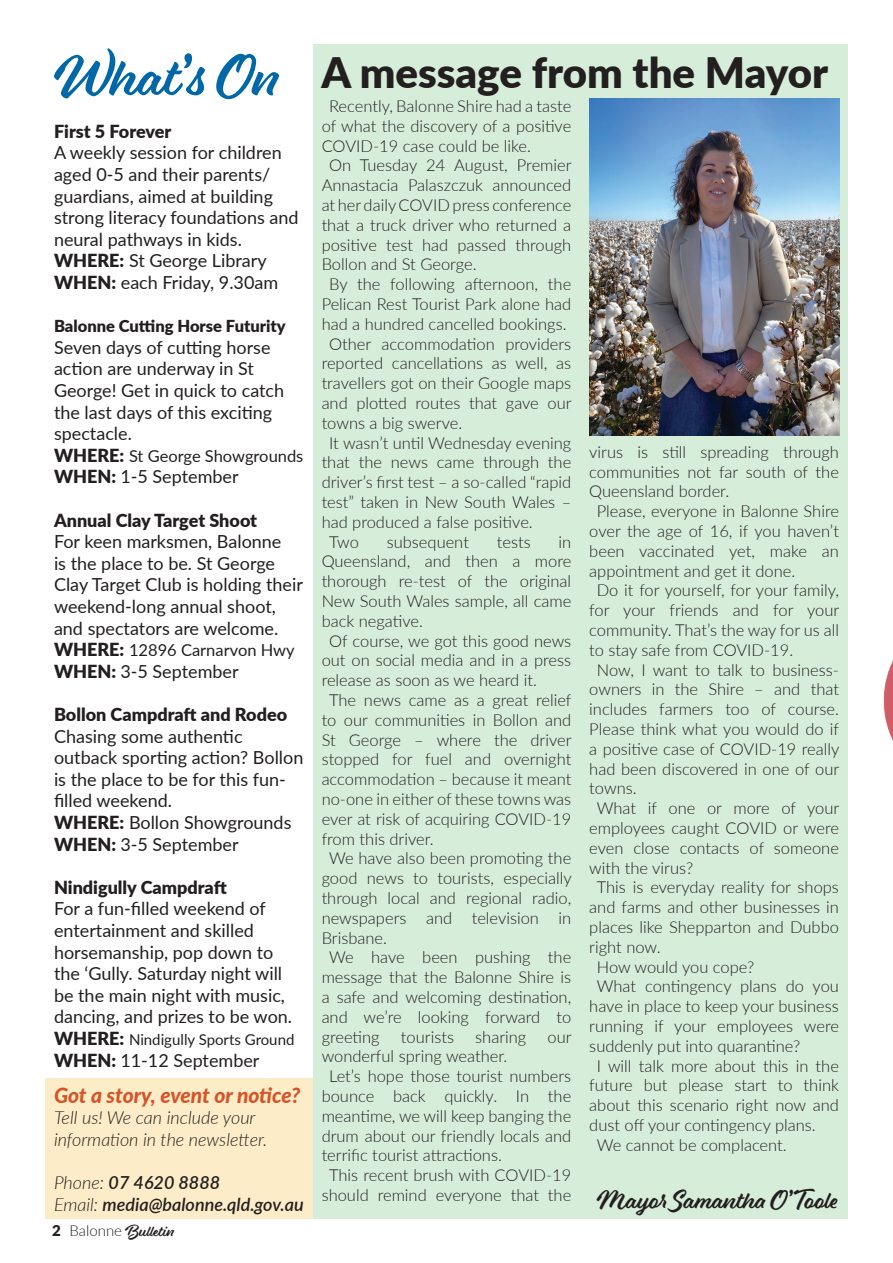
<style>
.page{position:relative;width:893px;height:1263px;background:#fff}
.page>*{position:absolute;margin:0;border:0;box-sizing:border-box;transform-origin:0 0}
.t1{font:54px "Eds Market Main Script";color:#0068a8}
.t2{font:900 42px "Lato";color:#231f20}
.t3{font:24px "Eds Market Main Script";color:#231f20}
.t4{font:italic 800 21px "Lato";letter-spacing:-.005em;color:#d65328}
.t5{font:18px/21.6px "Lato";color:#231f20}
.t6{font:900 18px "Lato";color:#231f20}
.t7{font:italic 300 18px/21.6px "Lato";color:#231f20}
.t8{font:italic 600 18px "Lato";color:#231f20}
.t9{font:300 16.5px/19.8px "Lato";color:#231f20;text-align:justify}
.t10{font:16.5px "Lato";color:#231f20}
.t11{font:900 16.5px "Lato";color:#231f20}
.t12{font:15px "Lato";color:#231f20}
.t13{font:15px "Eds Market Main Script";color:#231f20}
.s1{font-weight:900}
.s2{font-weight:900;font-size:18px}
.s3{font-weight:300}
.s4{font-family:"Lato";font-weight:900}
.s5{font-family:"Lato";font-weight:300}
</style>
<div class="page">
<div style="left:45px;top:1078px;width:268px;height:140px;background:#fcecc7"></div>
<div style="left:313px;top:44px;width:534px;height:1174px;background:#d6edd9"></div>
<img style="left:590px;top:99px;width:250px;height:337px">
<img style="left:792px;top:477px;width:101px;height:742px">
<p class="t1" style="left:54px;top:44px;width:227px">What’s On</p>
<p class="t6" style="left:54px;top:118px;width:119px">First 5 Forever</p>
<p class="t5" style="left:54px;top:141px;width:246px">A weekly session for children aged 0-5 and their parents/ guardians, aimed at building strong literacy foundations and neural pathways in kids.</p>
<p class="t5" style="left:54px;top:249px;width:214px"><span class="s1">WHERE:</span> St George Library</p>
<p class="t5" style="left:54px;top:271px;width:226px"><span class="s1">WHEN:</span> each Friday, 9.30am</p>
<p class="t11" style="left:54px;top:314px;width:233px">Balonne Cutting Horse Futurity</p>
<p class="t5" style="left:54px;top:336px;width:232px">Seven days of cutting horse action are underway in St<br>George! Get in quick to catch the last days of this exciting spectacle.</p>
<p class="t10" style="left:54px;top:444px;width:251px"><span class="s2">WHERE:</span> St George Showgrounds</p>
<p class="t5" style="left:54px;top:465px;width:186px"><span class="s1">WHEN:</span> 1-5 September</p>
<p class="t6" style="left:54px;top:506px;width:205px">Annual Clay Target Shoot</p>
<p class="t5" style="left:54px;top:530px;width:250px">For keen marksmen, Balonne<br>is the place to be. St George<br>Clay Target Club is holding their weekend-long annual shoot, and spectators are welcome.</p>
<p class="t10" style="left:54px;top:638px;width:242px"><span class="s2">WHERE:</span> 12896 Carnarvon Hwy</p>
<p class="t5" style="left:54px;top:660px;width:186px"><span class="s1">WHEN:</span> 3-5 September</p>
<p class="t6" style="left:54px;top:701px;width:235px">Bollon Campdraft and Rodeo</p>
<p class="t5" style="left:54px;top:724px;width:251px">Chasing some authentic outback sporting action? Bollon is the place to be for this fun&shy;filled weekend.</p>
<p class="t5" style="left:54px;top:811px;width:239px"><span class="s1">WHERE:</span> Bollon Showgrounds</p>
<p class="t5" style="left:54px;top:832px;width:186px"><span class="s1">WHEN:</span> 3-5 September</p>
<p class="t6" style="left:54px;top:874px;width:174px">Nindigully Campdraft</p>
<p class="t5" style="left:54px;top:897px;width:240px">For a fun-filled weekend of entertainment and skilled horsemanship, pop down to the ‘Gully. Saturday night will be the main night with music, dancing, and prizes to be won.</p>
<p class="t12" style="left:54px;top:1029px;width:242px"><span class="s2">WHERE:</span> Nindigully Sports Ground</p>
<p class="t5" style="left:54px;top:1048px;width:207px"><span class="s1">WHEN:</span> 11-12 September</p>
<p class="t4" style="left:54px;top:1079px;width:248px">Got a story, event or notice?</p>
<p class="t7" style="left:54px;top:1106px;width:215px">Tell us! We can include your information in the newsletter.</p>
<p class="t8" style="left:54px;top:1169px;width:168px"><span class="s3">Phone:</span> 07 4620 8888</p>
<p class="t8" style="left:54px;top:1191px;width:251px"><span class="s3">Email:</span> media@balonne.qld.gov.au</p>
<p class="t13" style="left:52px;top:1222px;width:124px"><span class="s4">2</span> <span class="s5">Balonne</span> Bulletin</p>
<p class="t2" style="left:322px;top:41px;width:508px">A message from the Mayor</p>
<p class="t9" style="left:322px;top:95px;width:251px;text-indent:8px">Recently, Balonne Shire had a taste of what the discovery of a positive COVID-19 case could be like.</p>
<p class="t9" style="left:322px;top:155px;width:251px;text-indent:8px">On Tuesday 24 August, Premier Annastacia Palaszczuk announced at her daily COVID press conference that a truck driver who returned a positive test had passed through Bollon and St George.</p>
<p class="t9" style="left:322px;top:274px;width:251px;text-align:center">By the following afternoon, the<br>Pelican Rest Tourist Park alone had had a hundred cancelled bookings.</p>
<p class="t9" style="left:322px;top:333px;width:251px;text-indent:8px">Other accommodation providers reported cancellations as well, as travellers got on their Google maps and plotted routes that gave our towns a big swerve.</p>
<p class="t9" style="left:322px;top:432px;width:251px;text-indent:8px">It wasn’t until Wednesday evening that the news came through the driver’s first test – a so-called “rapid test” taken in New South Wales – had produced a false positive.</p>
<p class="t9" style="left:329px;top:531px;width:31px">Two</p>
<p class="t9" style="left:387px;top:531px;width:84px">subsequent</p>
<p class="t9" style="left:497px;top:531px;width:35px">tests</p>
<p class="t9" style="left:322px;top:531px;width:251px;text-indent:237px">in Queensland, and then a more thorough re-test of the original New South Wales sample, all came back negative.</p>
<p class="t9" style="left:322px;top:630px;width:251px;text-indent:8px">Of course, we got this good news out on social media and in a press release as soon as we heard it.</p>
<p class="t9" style="left:322px;top:689px;width:251px;text-indent:8px">The news came as a great relief to our communities in Bollon and St George – where the driver stopped for fuel and overnight accommodation – because it meant no-one in either of these towns was ever at risk of acquiring COVID-19 from this driver.</p>
<p class="t9" style="left:322px;top:848px;width:251px;text-indent:8px">We have also been promoting the good news to tourists, especially through local and regional radio, newspapers and television in Brisbane.</p>
<p class="t9" style="left:322px;top:947px;width:251px;text-indent:8px">We have been pushing the message that the Balonne Shire is a safe and welcoming destination, and we’re looking forward to greeting</p>
<p class="t9" style="left:401px;top:1026px;width:55px">tourists</p>
<p class="t9" style="left:475px;top:1026px;width:53px">sharing</p>
<p class="t9" style="left:548px;top:1026px;width:26px">our</p>
<p class="t9" style="left:322px;top:1046px;width:187px">wonderful spring weather.</p>
<p class="t9" style="left:322px;top:1066px;width:251px;text-indent:8px">Let’s hope those tourist numbers bounce back quickly. In the meantime, we will keep banging the drum about our friendly locals and terrific tourist attractions.</p>
<p class="t9" style="left:322px;top:1165px;width:251px;text-align:center">This recent brush with COVID-19 should remind everyone that the</p>
<p class="t9" style="left:589px;top:441px;width:251px">virus is still spreading through communities not far south of the Queensland border.</p>
<p class="t9" style="left:589px;top:501px;width:251px;text-indent:8px">Please, everyone in Balonne Shire over the age of 16, if you haven’t been vaccinated yet, make an appointment and get it done.</p>
<p class="t9" style="left:589px;top:580px;width:251px;text-indent:8px">Do it for yourself, for your family, for your friends and for your community. That’s the way for us all to stay safe from COVID-19.</p>
<p class="t9" style="left:589px;top:659px;width:252px;text-indent:8px">Now, I want to talk to business&shy;owners in the Shire – and that includes farmers too of course.<br>Please think what you would do if a positive case of COVID-19 really had been discovered in one of our towns.</p>
<p class="t9" style="left:589px;top:798px;width:251px;text-indent:8px">What if one or more of your employees caught COVID or were even close contacts of someone with the virus?</p>
<p class="t9" style="left:589px;top:877px;width:251px;text-indent:8px">This is everyday reality for shops and farms and other businesses in places like Shepparton and Dubbo right now.</p>
<p class="t9" style="left:597px;top:956px;width:159px">How would you cope?</p>
<p class="t9" style="left:589px;top:976px;width:251px;text-indent:8px">What contingency plans do you have in place to keep your business running if your employees were suddenly put into quarantine?</p>
<p class="t9" style="left:589px;top:1055px;width:251px;text-indent:8px">I will talk more about this in the future but please start to think about this scenario right now and dust off your contingency plans.</p>
<p class="t9" style="left:597px;top:1134px;width:191px">We cannot be complacent.</p>
<p class="t3" style="left:597px;top:1186px;width:243px">Mayor Samantha O’Toole</p>
</div>
